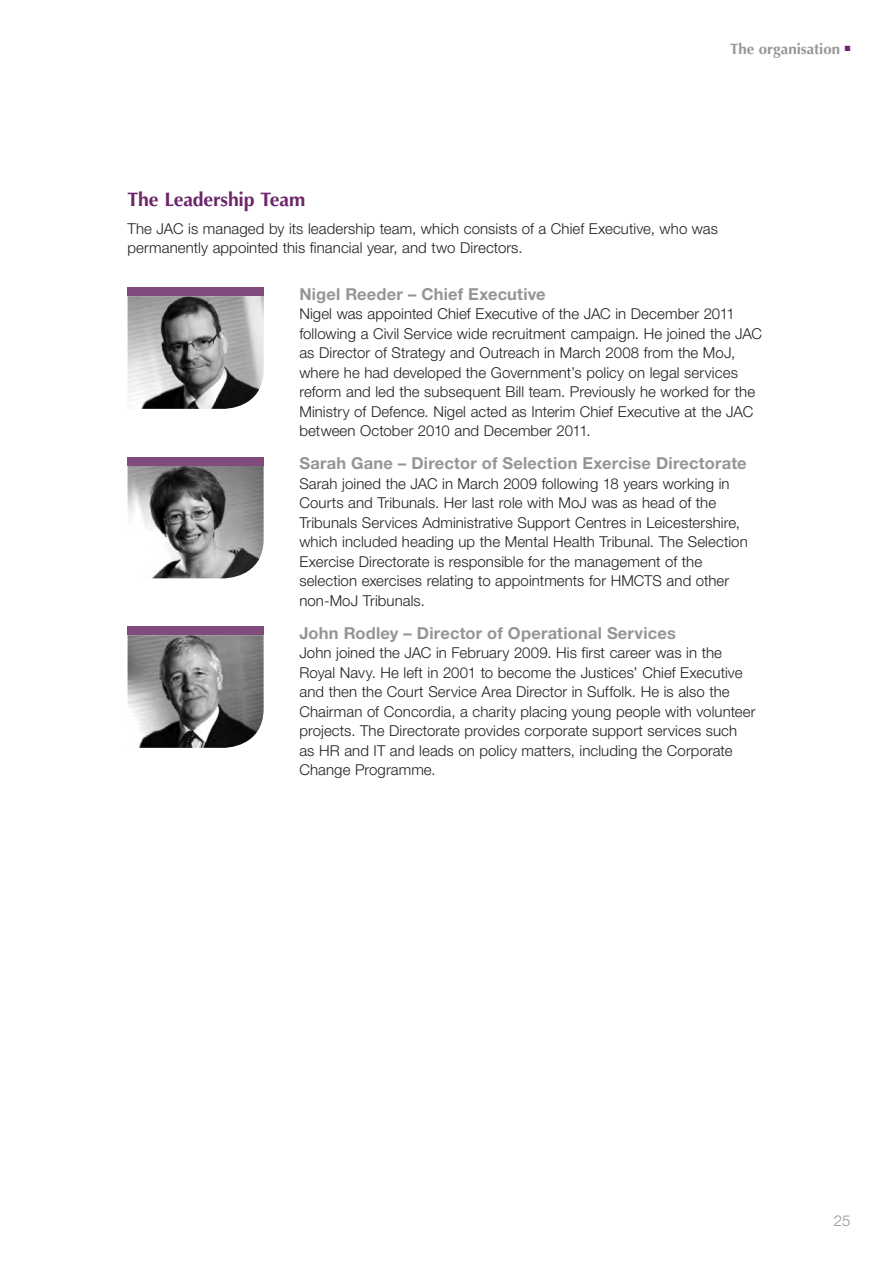
<style>
.page{position:relative;width:893px;height:1263px;background:#fff}
.page>*{position:absolute;margin:0;border:0;box-sizing:border-box;transform-origin:0 0}
.SUB_HEAD_1{font:700 19.5px "Optima LT Std";letter-spacing:-.01em;color:#6c2669}
.SUB_HEAD_2{font:700 16.5px "Helvetica Neue LT Pro";letter-spacing:.01em;color:#939598}
.BODY_COPY{font:300 15px/19.5px "Helvetica Neue LT Pro";letter-spacing:.005em;color:#231f20}
.t1{font:700 15px "Optima LT Std";letter-spacing:.005em;color:#939598}
.t2{font:300 15px "Helvetica Neue LT Pro";color:#939598}
.s1{color:#6c2669}
</style>
<div class="page">
<img style="left:128px;top:296px;width:136px;height:113px">
<div style="left:128px;top:288px;width:136px;height:8px;background:#814b7e"></div>
<img style="left:128px;top:466px;width:136px;height:112px">
<div style="left:128px;top:457px;width:136px;height:8px;background:#814b7e"></div>
<img style="left:128px;top:635px;width:136px;height:113px">
<div style="left:128px;top:627px;width:136px;height:8px;background:#814b7e"></div>
<p class="t1" style="left:730px;top:40px;width:122px">The organisation <span class="s1">■</span></p>
<p class="SUB_HEAD_1" style="left:128px;top:188px;width:179px">The Leadership Team</p>
<p class="BODY_COPY" style="left:128px;top:219px;width:592px">The JAC is managed by its leadership team, which consists of a Chief Executive, who was permanently appointed this financial year, and two Directors.</p>
<p class="SUB_HEAD_2" style="left:299px;top:283px;width:248px">Nigel Reeder – Chief Executive</p>
<p class="BODY_COPY" style="left:299px;top:304px;width:464px">Nigel was appointed Chief Executive of the JAC in December 2011 following a Civil Service wide recruitment campaign. He joined the JAC as Director of Strategy and Outreach in March 2008 from the MoJ, where he had developed the Government’s policy on legal services reform and led the subsequent Bill team. Previously he worked for the Ministry of Defence. Nigel acted as Interim Chief Executive at the JAC between October 2010 and December 2011.</p>
<p class="SUB_HEAD_2" style="left:299px;top:453px;width:449px">Sarah Gane – Director of Selection Exercise Directorate</p>
<p class="BODY_COPY" style="left:299px;top:473px;width:450px">Sarah joined the JAC in March 2009 following 18 years working in Courts and Tribunals. Her last role with MoJ was as head of the Tribunals Services Administrative Support Centres in Leicestershire, which included heading up the Mental Health Tribunal. The Selection Exercise Directorate is responsible for the management of the selection exercises relating to appointments for HMCTS and other non-MoJ Tribunals.</p>
<p class="SUB_HEAD_2" style="left:299px;top:622px;width:378px">John Rodley – Director of Operational Services</p>
<p class="BODY_COPY" style="left:299px;top:643px;width:458px">John joined the JAC in February 2009. His first career was in the Royal Navy. He left in 2001 to become the Justices’ Chief Executive and then the Court Service Area Director in Suffolk. He is also the Chairman of Concordia, a charity placing young people with volunteer projects. The Directorate provides corporate support services such as HR and IT and leads on policy matters, including the Corporate Change Programme.</p>
<p class="t2" style="left:834px;top:1212px;width:18px">25</p>
</div>
